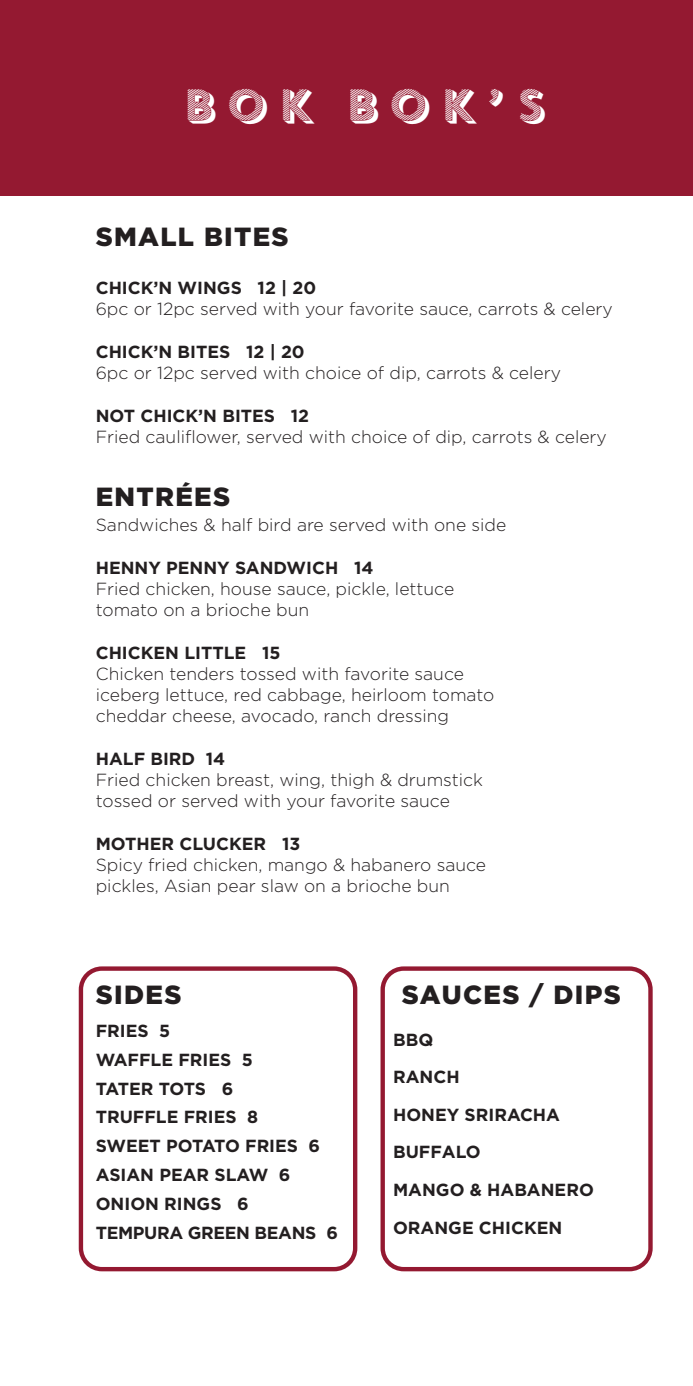
<style>
.page{position:relative;width:693px;height:1386px;background:#fff}
.page>*{position:absolute;margin:0;border:0;box-sizing:border-box;transform-origin:0 0}
.t1{font:43.75px "Core Circus Pierrot 3";letter-spacing:.16em;color:#fff}
.SUBHEAD{font:900 26.25px "Gotham";letter-spacing:.05em;color:#231f20}
.DESCRIPTION{font:300 17.5px/21px "Gotham";color:#231f20}
.BEER{font:700 17.5px "Gotham";color:#231f20}
.ITEM{font:700 17.5px "Gotham";color:#231f20}
.BEER-2{font:700 17.5px "Gotham";letter-spacing:-.02em;color:#231f20}
.BEER-3{font:700 17.5px "Gotham";letter-spacing:-.03em;color:#231f20}
</style>
<div class="page">
<div style="left:79px;top:966px;width:278px;height:305px;border:4px solid #941931;border-radius:21px"></div>
<div style="left:381px;top:966px;width:272px;height:305px;border:4px solid #941931;border-radius:21px"></div>
<div style="left:0;top:0;width:693px;height:195px;background:#941931"></div>
<p class="t1" style="left:180px;top:76px;width:367px">BOK BOK’S</p>
<p class="SUBHEAD" style="left:96px;top:219px;width:194px">SMALL BITES</p>
<p class="ITEM" style="left:96px;top:276px;width:222px">CHICK’N WINGS 12 | 20</p>
<p class="DESCRIPTION" style="left:96px;top:297px;width:519px">6pc or 12pc served with your favorite sauce, carrots &amp; celery</p>
<p class="ITEM" style="left:96px;top:340px;width:210px">CHICK’N BITES 12 | 20</p>
<p class="DESCRIPTION" style="left:96px;top:361px;width:467px">6pc or 12pc served with choice of dip, carrots &amp; celery</p>
<p class="ITEM" style="left:96px;top:404px;width:215px">NOT CHICK’N BITES 12</p>
<p class="DESCRIPTION" style="left:96px;top:425px;width:513px">Fried cauliflower, served with choice of dip, carrots &amp; celery</p>
<p class="SUBHEAD" style="left:96px;top:478px;width:136px">ENTRÉES</p>
<p class="DESCRIPTION" style="left:96px;top:514px;width:412px">Sandwiches &amp; half bird are served with one side</p>
<p class="ITEM" style="left:96px;top:556px;width:279px">HENNY PENNY SANDWICH 14</p>
<p class="DESCRIPTION" style="left:96px;top:578px;width:360px">Fried chicken, house sauce, pickle, lettuce tomato on a brioche bun</p>
<p class="ITEM" style="left:96px;top:641px;width:186px">CHICKEN LITTLE 15</p>
<p class="DESCRIPTION" style="left:96px;top:663px;width:400px">Chicken tenders tossed with favorite sauce iceberg lettuce, red cabbage, heirloom tomato cheddar cheese, avocado, ranch dressing</p>
<p class="ITEM" style="left:96px;top:747px;width:131px">HALF BIRD 14</p>
<p class="DESCRIPTION" style="left:96px;top:769px;width:389px">Fried chicken breast, wing, thigh &amp; drumstick tossed or served with your favorite sauce</p>
<p class="ITEM" style="left:96px;top:832px;width:206px">MOTHER CLUCKER 13</p>
<p class="DESCRIPTION" style="left:96px;top:854px;width:392px">Spicy fried chicken, mango &amp; habanero sauce pickles, Asian pear slaw on a brioche bun</p>
<p class="SUBHEAD" style="left:96px;top:976px;width:87px">SIDES</p>
<p class="BEER" style="left:96px;top:1019px;width:76px">FRIES 5</p>
<p class="BEER" style="left:96px;top:1048px;width:159px">WAFFLE FRIES 5</p>
<p class="BEER-3" style="left:96px;top:1077px;width:139px">TATER TOTS 6</p>
<p class="BEER" style="left:96px;top:1106px;width:164px">TRUFFLE FRIES 8</p>
<p class="BEER" style="left:96px;top:1134px;width:226px">SWEET POTATO FRIES 6</p>
<p class="BEER" style="left:96px;top:1163px;width:196px">ASIAN PEAR SLAW 6</p>
<p class="BEER" style="left:96px;top:1192px;width:155px">ONION RINGS 6</p>
<p class="BEER-2" style="left:96px;top:1221px;width:244px">TEMPURA GREEN BEANS 6</p>
<p class="SUBHEAD" style="left:402px;top:976px;width:221px">SAUCES / DIPS</p>
<p class="BEER" style="left:393px;top:1028px;width:42px">BBQ</p>
<p class="BEER" style="left:393px;top:1065px;width:68px">RANCH</p>
<p class="BEER" style="left:393px;top:1103px;width:168px">HONEY SRIRACHA</p>
<p class="BEER" style="left:393px;top:1141px;width:89px">BUFFALO</p>
<p class="BEER" style="left:393px;top:1178px;width:202px">MANGO &amp; HABANERO</p>
<p class="BEER" style="left:393px;top:1216px;width:171px">ORANGE CHICKEN</p>
</div>
